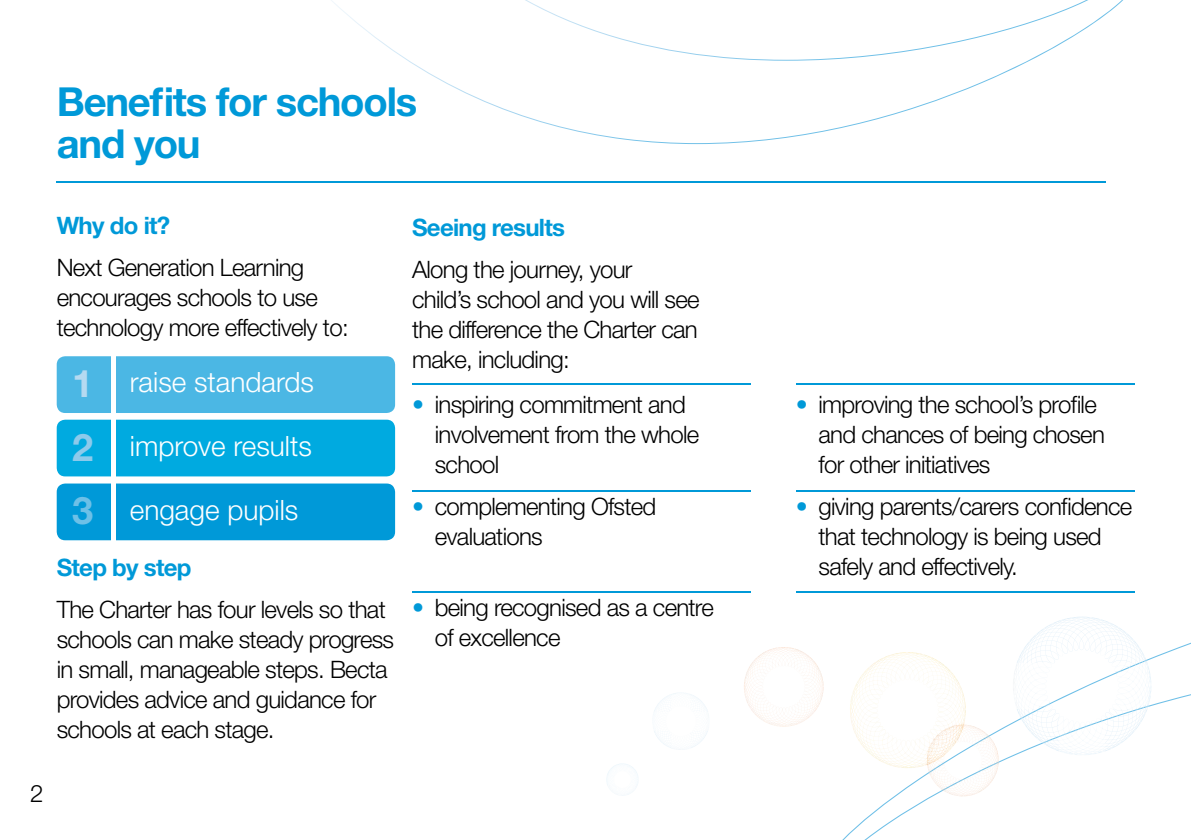
<style>
.page{position:relative;width:1191px;height:840px;background:#fff}
.page>*{position:absolute;margin:0;border:0;box-sizing:border-box;transform-origin:0 0}
.t1{font:700 40px/42px "Helvetica Neue";letter-spacing:-.03em;color:#0099d8}
.t2{font:300 28px "Helvetica Neue";color:#fff}
.t3{font:300 24px/30px "Helvetica Neue";letter-spacing:-.03em;color:#000}
.t4{font:700 24px "Helvetica Neue";letter-spacing:-.03em;color:#0099d8}
.s1{font-weight:700;font-size:38px;color:#b5daf1}
.s2{font-weight:700;font-size:38px;color:#8ccaeb}
.s3{font-weight:700;font-size:38px;color:#6dc0e7}
.s4{color:#0099d8}
</style>
<div class="page">
<svg style="left:331px;top:0;width:792px;height:144px"></svg>
<svg style="left:988px;top:616px;width:203px;height:134px"></svg>
<svg style="left:654px;top:694px;width:54px;height:53px"></svg>
<hr style="left:796px;top:383px;width:338px;height:1px;background:#0099d8">
<hr style="left:796px;top:490px;width:338px;height:1px;background:#0099d8">
<hr style="left:796px;top:591px;width:338px;height:1px;background:#0099d8">
<div style="left:57px;top:356px;width:338px;height:57px;background:#4bb7e4;border-radius:9px"></div>
<div style="left:57px;top:419px;width:338px;height:57px;background:#00aae0;border-radius:9px"></div>
<div style="left:57px;top:483px;width:338px;height:57px;background:#0099d8;border-radius:9px"></div>
<hr style="left:111px;top:347px;width:4px;height:207px;background:#fff">
<hr style="left:57px;top:181px;width:1049px;height:1px;background:#0099d8">
<hr style="left:412px;top:383px;width:338px;height:1px;background:#0099d8">
<hr style="left:412px;top:490px;width:338px;height:1px;background:#0099d8">
<hr style="left:412px;top:591px;width:338px;height:1px;background:#0099d8">
<img style="left:654px;top:711px;width:15px;height:19px">
<img style="left:891px;top:652px;width:32px;height:3px">
<img style="left:962px;top:708px;width:22px;height:24px">
<img style="left:885px;top:655px;width:143px;height:53px">
<img style="left:770px;top:647px;width:24px;height:18px">
<img style="left:671px;top:693px;width:17px;height:14px">
<img style="left:1059px;top:646px;width:89px;height:45px">
<h1 class="t1" style="left:57px;top:80px;width:362px">Benefits for schools and you</h1>
<h2 class="t4" style="left:57px;top:211px;width:115px">Why do it?</h2>
<p class="t3" style="left:57px;top:251px;width:293px">Next Generation Learning encourages schools to use technology more effectively to:</p>
<h3 class="t2" style="left:72px;top:365px;width:243px"><span class="s1">1</span> raise standards</h3>
<h3 class="t2" style="left:72px;top:428px;width:241px"><span class="s2">2</span> improve results</h3>
<h3 class="t2" style="left:72px;top:492px;width:228px"><span class="s3">3</span> engage pupils</h3>
<h2 class="t4" style="left:57px;top:552px;width:136px">Step by step</h2>
<p class="t3" style="left:57px;top:593px;width:339px">The Charter has four levels so that schools can make steady progress in small, manageable steps. Becta provides advice and guidance for schools at each stage.</p>
<p class="t3" style="left:30px;top:777px;width:15px">2</p>
<h2 class="t4" style="left:412px;top:213px;width:154px">Seeing results</h2>
<p class="t3" style="left:412px;top:253px;width:289px">Along the journey, your<br>child’s school and you will see the difference the Charter can make, including:</p>
<p class="t3" style="left:435px;top:389px;width:266px;text-indent:-23px"><span class="s4">•</span> inspiring commitment and involvement from the whole school</p>
<p class="t3" style="left:435px;top:490px;width:223px;text-indent:-23px"><span class="s4">•</span> complementing Ofsted evaluations</p>
<p class="t3" style="left:435px;top:591px;width:280px;text-indent:-23px"><span class="s4">•</span> being recognised as a centre of excellence</p>
<p class="t3" style="left:818px;top:389px;width:288px;text-indent:-23px"><span class="s4">•</span> improving the school’s profile and chances of being chosen for other initiatives</p>
<p class="t3" style="left:818px;top:490px;width:315px;text-indent:-23px"><span class="s4">•</span> giving parents/carers confidence that technology is being used safely and effectively.</p>
</div>
